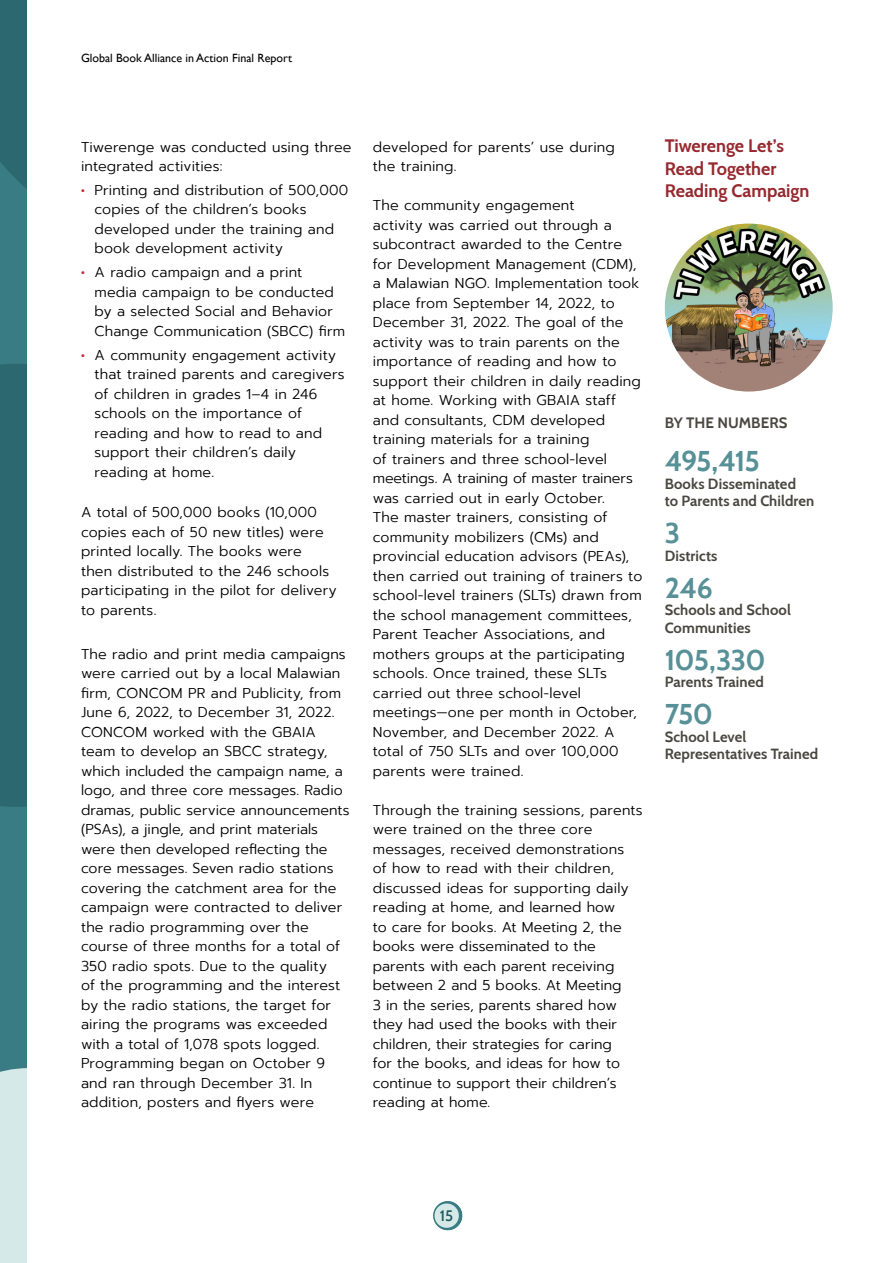
<style>
.page{position:relative;width:893px;height:1263px;background:#fff}
.page>*{position:absolute;margin:0;border:0;box-sizing:border-box;transform-origin:0 0}
.t1{font:700 28.5px "Cabin";letter-spacing:-.025em;color:#579096}
.sidebar_heading{font:700 18px/22.5px "Cabin";color:#96292f}
.t2{font:700 15px "Cabin";letter-spacing:.005em;color:#4a4740}
.t3{font:600 14.85px "Cabin";color:#21595e}
.t4{font:700 14.7px/17.7px "Cabin";letter-spacing:.01em;color:#4a4740}
.t5{font:300 14.25px/19.5px "Prompt";letter-spacing:.01em;color:#000}
.t6{font:12px "Gill Sans";color:#000}
.s1{font-weight:600;color:#cc2731}
</style>
<div class="page">
<svg style="left:0;top:0;width:27px;height:1263px;background:#4a8289"></svg>
<svg style="left:433px;top:1201px;width:29px;height:29px"></svg>
<div style="left:435px;top:1203px;width:24px;height:25px;background:#d6e9e9;border-radius:50%"></div>
<img style="left:665px;top:224px;width:168px;height:168px;border-radius:84px">
<p class="t6" style="left:81px;top:51px;width:213px">Global Book Alliance in Action Final Report</p>
<p class="t5" style="left:81px;top:137px;width:272px">Tiwerenge was conducted using three integrated activities:</p>
<p class="t5" style="left:94px;top:180px;width:255px;text-indent:-14px"><span class="s1">•</span> Printing and distribution of 500,000 copies of the children’s books developed under the training and book development activity</p>
<p class="t5" style="left:94px;top:262px;width:252px;text-indent:-14px"><span class="s1">•</span> A radio campaign and a print media campaign to be conducted by a selected Social and Behavior<br>Change Communication (SBCC) firm</p>
<p class="t5" style="left:94px;top:345px;width:252px;text-indent:-14px"><span class="s1">•</span> A community engagement activity that trained parents and caregivers of children in grades 1–4 in 246 schools on the importance of reading and how to read to and support their children’s daily reading at home.</p>
<p class="t5" style="left:81px;top:502px;width:257px">A total of 500,000 books (10,000 copies each of 50 new titles) were printed locally. The books were<br>then distributed to the 246 schools participating in the pilot for delivery to parents.</p>
<p class="t5" style="left:81px;top:644px;width:270px">The radio and print media campaigns were carried out by a local Malawian firm, CONCOM PR and Publicity, from June 6, 2022, to December 31, 2022.<br>CONCOM worked with the GBAIA team to develop an SBCC strategy, which included the campaign name, a logo, and three core messages. Radio dramas, public service announcements (PSAs), a jingle, and print materials were then developed reflecting the core messages. Seven radio stations covering the catchment area for the campaign were contracted to deliver the radio programming over the course of three months for a total of 350 radio spots. Due to the quality<br>of the programming and the interest by the radio stations, the target for airing the programs was exceeded with a total of 1,078 spots logged.<br>Programming began on October 9 and ran through December 31. In addition, posters and flyers were</p>
<p class="t5" style="left:373px;top:137px;width:244px">developed for parents’ use during the training.</p>
<p class="t5" style="left:373px;top:195px;width:271px">The community engagement<br>activity was carried out through a subcontract awarded to the Centre for Development Management (CDM), a Malawian NGO. Implementation took place from September 14, 2022, to December 31, 2022. The goal of the activity was to train parents on the importance of reading and how to support their children in daily reading at home. Working with GBAIA staff and consultants, CDM developed training materials for a training<br>of trainers and three school-level meetings. A training of master trainers was carried out in early October.<br>The master trainers, consisting of community mobilizers (CMs) and provincial education advisors (PEAs), then carried out training of trainers to school-level trainers (SLTs) drawn from the school management committees, Parent Teacher Associations, and mothers groups at the participating schools. Once trained, these SLTs carried out three school-level meetings—one per month in October, November, and December 2022. A total of 750 SLTs and over 100,000 parents were trained.</p>
<p class="t5" style="left:373px;top:800px;width:271px">Through the training sessions, parents were trained on the three core messages, received demonstrations<br>of how to read with their children, discussed ideas for supporting daily reading at home, and learned how<br>to care for books. At Meeting 2, the books were disseminated to the parents with each parent receiving between 2 and 5 books. At Meeting<br>3 in the series, parents shared how they had used the books with their children, their strategies for caring<br>for the books, and ideas for how to continue to support their children’s reading at home.</p>
<p class="sidebar_heading" style="left:665px;top:134px;width:146px">Tiwerenge Let’s<br>Read Together<br>Reading Campaign</p>
<h3 class="t2" style="left:665px;top:411px;width:124px">BY THE NUMBERS</h3>
<h3 class="t1" style="left:665px;top:439px;width:97px">495,415</h3>
<h3 class="t4" style="left:665px;top:474px;width:151px">Books Disseminated<br>to Parents and Children</h3>
<h3 class="t1" style="left:665px;top:511px;width:17px">3</h3>
<h3 class="t4" style="left:665px;top:546px;width:54px">Districts</h3>
<h3 class="t1" style="left:665px;top:565px;width:50px">246</h3>
<h3 class="t4" style="left:665px;top:600px;width:128px">Schools and School<br>Communities</h3>
<h3 class="t1" style="left:665px;top:637px;width:102px">105,330</h3>
<h3 class="t4" style="left:665px;top:672px;width:101px">Parents Trained</h3>
<h3 class="t1" style="left:665px;top:691px;width:50px">750</h3>
<h3 class="t4" style="left:665px;top:727px;width:155px">School Level<br>Representatives Trained</h3>
<p class="t3" style="left:440px;top:1203px;width:15px">15</p>
</div>
